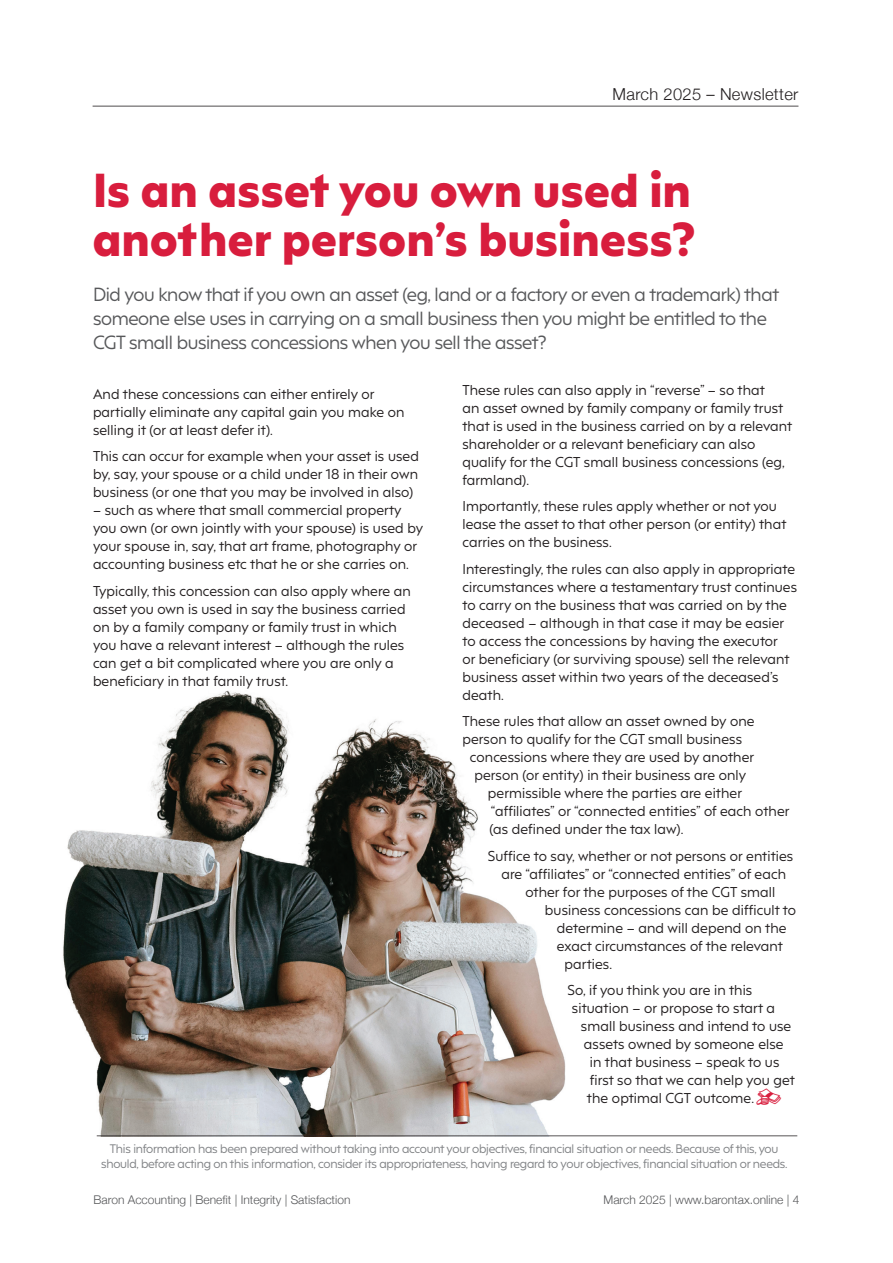
<style>
.page{position:relative;width:893px;height:1263px;background:#fff}
.page>*{position:absolute;margin:0;border:0;box-sizing:border-box;transform-origin:0 0}
.t1{font:45px/49.5px "F37 Hooj";letter-spacing:.01em;color:#d81d3d}
.t2{font:18px/24px "F37 Hooj";letter-spacing:-.02em;color:#57585a}
.t3{font:300 16.5px "Helvetica Neue";letter-spacing:.02em;color:#231f20}
.t4{font:13.5px/18px "F37 Hooj";letter-spacing:.01em;color:#231f20}
.t5{font:300 12px "Helvetica Neue";color:#57585a}
.t6{font:11.7px/15px "F37 Hooj";letter-spacing:-.02em;color:#808285;text-align:center}
</style>
<div class="page">
<hr style="left:93px;top:106px;width:705px;height:1px;background:#231f20">
<img style="left:63px;top:690px;width:503px;height:446px">
<hr style="left:97px;top:1135px;width:700px;height:1px;background:#231f20">
<p class="t3" style="left:613px;top:81px;width:187px">March 2025 – Newsletter</p>
<h1 class="t1" style="left:93px;top:160px;width:604px">Is an asset you own used in another person’s business?</h1>
<h2 class="t2" style="left:93px;top:281px;width:688px">Did you know that if you own an asset (eg, land or a factory or even a trademark) that someone else uses in carrying on a small business then you might be entitled to the<br>CGT small business concessions when you sell the asset?</h2>
<p class="t4" style="left:93px;top:383px;width:313px">And these concessions can either entirely or partially eliminate any capital gain you make on selling it (or at least defer it).</p>
<p class="t4" style="left:93px;top:446px;width:327px;text-align:justify">This can occur for example when your asset is used by, say, your spouse or a child under 18 in their own business (or one that you may be involved in also)</p>
<p class="t4" style="left:93px;top:500px;width:332px">– such as where that small commercial property you own (or own jointly with your spouse) is used by your spouse in, say, that art frame, photography or accounting business etc that he or she carries on.</p>
<p class="t4" style="left:93px;top:580px;width:319px">Typically, this concession can also apply where an asset you own is used in say the business carried on by a family company or family trust in which you have a relevant interest – although the rules can get a bit complicated where you are only a beneficiary in that family trust.</p>
<p class="t4" style="left:462px;top:379px;width:331px">These rules can also apply in “reverse” – so that<br>an asset owned by family company or family trust that is used in the business carried on by a relevant shareholder or a relevant beneficiary can also qualify for the CGT small business concessions (eg, farmland).</p>
<p class="t4" style="left:462px;top:496px;width:325px">Importantly, these rules apply whether or not you lease the asset to that other person (or entity) that carries on the business.</p>
<p class="t4" style="left:462px;top:558px;width:336px">Interestingly, the rules can also apply in appropriate circumstances where a testamentary trust continues to carry on the business that was carried on by the deceased – although in that case it may be easier to access the concessions by having the executor<br>or beneficiary (or surviving spouse) sell the relevant business asset within two years of the deceased’s death.</p>
<p class="t4" style="left:462px;top:711px;width:294px">These rules that allow an asset owned by one</p>
<p class="t4" style="left:462px;top:729px;width:281px">person to qualify for the CGT small business</p>
<p class="t4" style="left:470px;top:747px;width:286px">concessions where they are used by another</p>
<p class="t4" style="left:474px;top:765px;width:273px">person (or entity) in their business are only</p>
<p class="t4" style="left:488px;top:783px;width:256px">permissible where the parties are either</p>
<p class="t4" style="left:491px;top:801px;width:300px">“affiliates” or “connected entities” of each other</p>
<p class="t4" style="left:489px;top:819px;width:195px">(as defined under the tax law).</p>
<p class="t4" style="left:488px;top:845px;width:307px">Suffice to say, whether or not persons or entities</p>
<p class="t4" style="left:501px;top:863px;width:286px">are “affiliates” or “connected entities” of each</p>
<p class="t4" style="left:525px;top:881px;width:251px">other for the purposes of the CGT small</p>
<p class="t4" style="left:545px;top:899px;width:253px">business concessions can be difficult to</p>
<p class="t4" style="left:557px;top:917px;width:231px">determine – and will depend on the</p>
<p class="t4" style="left:557px;top:935px;width:227px">exact circumstances of the relevant</p>
<p class="t4" style="left:564px;top:953px;width:49px">parties.</p>
<p class="t4" style="left:567px;top:980px;width:186px">So, if you think you are in this</p>
<p class="t4" style="left:572px;top:998px;width:205px">situation – or propose to start a</p>
<p class="t4" style="left:581px;top:1016px;width:212px">small business and intend to use</p>
<p class="t4" style="left:584px;top:1034px;width:201px">assets owned by someone else</p>
<p class="t4" style="left:590px;top:1052px;width:191px">in that business – speak to us</p>
<p class="t4" style="left:590px;top:1070px;width:206px">first so that we can help you get</p>
<p class="t4" style="left:587px;top:1088px;width:169px">the optimal CGT outcome.</p>
<p class="t6" style="left:101px;top:1140px;width:688px">This information has been prepared without taking into account your objectives, financial situation or needs. Because of this, you should, before acting on this information, consider its appropriateness, having regard to your objectives, financial situation or needs.</p>
<p class="t5" style="left:94px;top:1190px;width:258px">Baron Accounting | Benefit | Integrity | Satisfaction</p>
<p class="t5" style="left:603px;top:1190px;width:197px">March 2025 | www.barontax.online | 4</p>
</div>
